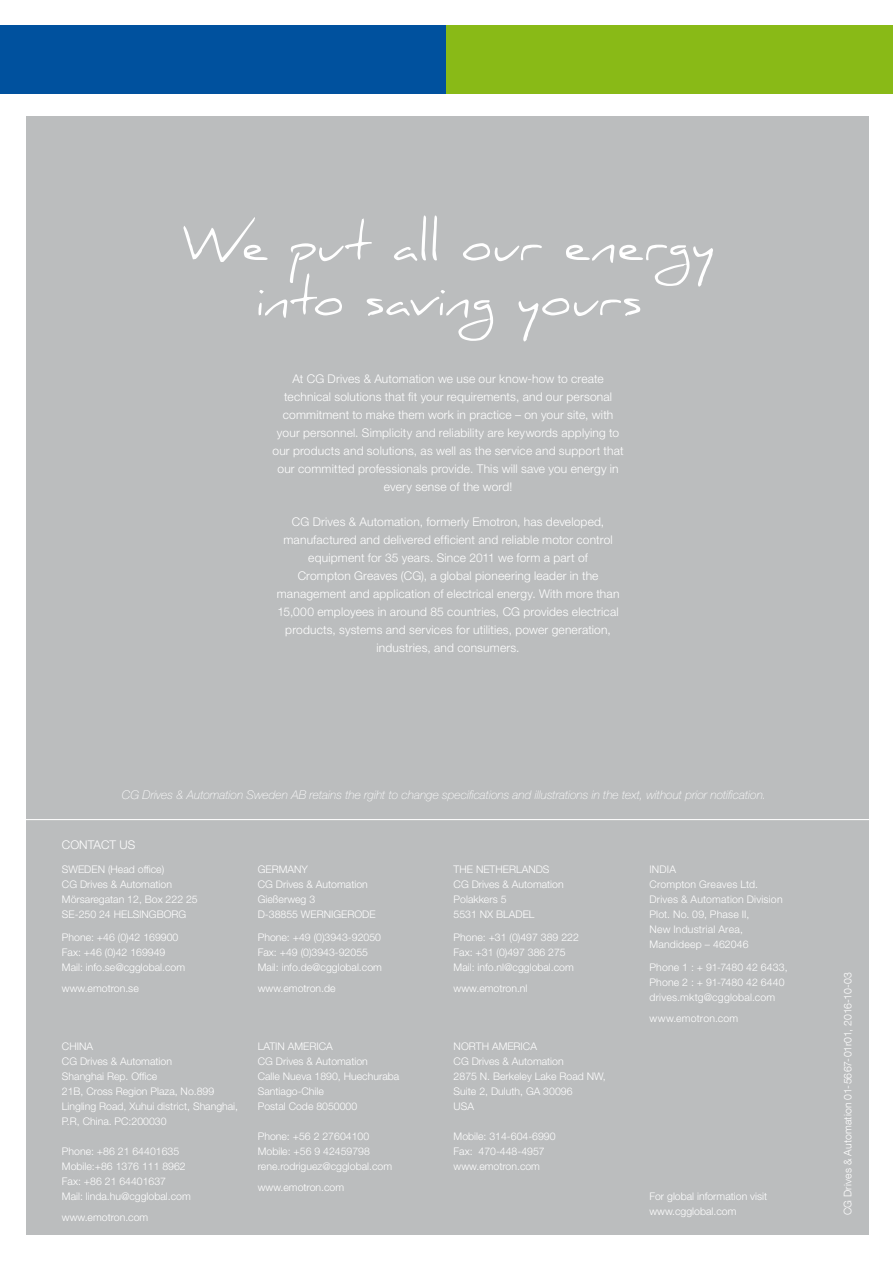
<style>
.page{position:relative;width:893px;height:1263px;background:#fff}
.page>*{position:absolute;margin:0;border:0;box-sizing:border-box;transform-origin:0 0}
.t1{font:50.25px/54.9px "Daniel";color:#fff;text-align:center}
.t2{font:300 12px/18px "Helvetica Neue LT Std";letter-spacing:.015em;color:#fff;text-align:center}
.t3{font:italic 100 12px "Helvetica Neue LT Std";color:#fff}
.t4{font:300 10.5px/15px "Helvetica Neue LT Std";color:#fff}
.t5{font:300 10.5px/15px "Helvetica Neue LT Std";letter-spacing:.02em;color:#fff}
.t6{font:300 10.5px "Helvetica Neue LT Com";letter-spacing:.01em;color:#fff}
</style>
<div class="page">
<div style="left:26px;top:116px;width:842px;height:1118px;background:#bbbdbe"></div>
<div style="left:446px;top:26px;width:447px;height:68px;background:#89ba17"></div>
<div style="left:0;top:26px;width:446px;height:68px;background:#00519e"></div>
<hr style="left:14px;top:819px;width:860px;height:1px;background:#fff">
<h1 class="t1" style="left:182px;top:215px;width:533px">We put all our energy into saving yours</h1>
<p class="t2" style="left:272px;top:370px;width:353px">At CG Drives &amp; Automation we use our know-how to create technical solutions that fit your requirements, and our personal commitment to make them work in practice – on your site, with your personnel. Simplicity and reliability are keywords applying to our products and solutions, as well as the service and support that our committed professionals provide. This will save you energy in every sense of the word!</p>
<p class="t2" style="left:277px;top:513px;width:344px">CG Drives &amp; Automation, formerly Emotron, has developed, manufactured and delivered efficient and reliable motor control equipment for 35 years. Since 2011 we form a part of<br>Crompton Greaves (CG), a global pioneering leader in the management and application of electrical energy. With more than 15,000 employees in around 85 countries, CG provides electrical products, systems and services for utilities, power generation, industries, and consumers.</p>
<p class="t3" style="left:122px;top:788px;width:646px">CG Drives &amp; Automation Sweden AB retains the rgiht to change specifications and illustrations in the text, without prior notification.</p>
<p class="t2" style="left:62px;top:836px;width:75px">CONTACT US</p>
<p class="t4" style="left:62px;top:861px;width:137px">SWEDEN (Head office)<br>CG Drives &amp; Automation<br>Mörsaregatan 12, Box 222 25<br>SE-250 24 HELSlNGBORG</p>
<p class="t4" style="left:62px;top:930px;width:125px">Phone: +46 (0)42 169900<br>Fax: +46 (0)42 169949<br>Mail: info.se@cgglobal.com</p>
<p class="t4" style="left:62px;top:981px;width:78px">www.emotron.se</p>
<p class="t4" style="left:62px;top:1038px;width:178px">CHINA<br>CG Drives &amp; Automation<br>Shanghai Rep. Office<br>21B, Cross Region Plaza, No.899<br>Lingling Road, Xuhui district, Shanghai,<br>P.R, China. PC:200030</p>
<p class="t4" style="left:62px;top:1143px;width:130px">Phone: +86 21 64401635<br>Mobile:+86 1376 111 8962<br>Fax: +86 21 64401637<br>Mail: linda.hu@cgglobal.com</p>
<p class="t4" style="left:62px;top:1209px;width:88px">www.emotron.com</p>
<p class="t4" style="left:258px;top:861px;width:119px">GERMANY<br>CG Drives &amp; Automation<br>Gießerweg 3<br>D-38855 WERNIGERODE</p>
<p class="t4" style="left:258px;top:930px;width:126px">Phone: +49 (0)3943-92050<br>Fax: +49 (0)3943-92055<br>Mail: info.de@cgglobal.com</p>
<p class="t4" style="left:258px;top:981px;width:79px">www.emotron.de</p>
<p class="t4" style="left:258px;top:1038px;width:143px">LATIN AMERICA<br>CG Drives &amp; Automation<br>Calle Nueva 1890, Huechuraba<br>Santiago-Chile<br>Postal Code 8050000</p>
<p class="t4" style="left:258px;top:1128px;width:136px">Phone: +56 2 27604100<br>Mobile: +56 9 42459798 rene.rodriguez@cgglobal.com</p>
<p class="t4" style="left:258px;top:1179px;width:88px">www.emotron.com</p>
<p class="t4" style="left:454px;top:861px;width:112px">THE NETHERLANDS<br>CG Drives &amp; Automation<br>Polakkers 5<br>5531 NX BLADEL</p>
<p class="t4" style="left:454px;top:930px;width:127px">Phone: +31 (0)497 389 222<br>Fax: +31 (0)497 386 275<br>Mail: info.nl@cgglobal.com</p>
<p class="t4" style="left:454px;top:981px;width:75px">www.emotron.nl</p>
<p class="t4" style="left:454px;top:1038px;width:154px">NORTH AMERICA<br>CG Drives &amp; Automation<br>2875 N. Berkeley Lake Road NW,<br>Suite 2, Duluth, GA 30096<br>USA</p>
<p class="t4" style="left:454px;top:1128px;width:103px">Mobile: 314-604-6990<br>Fax: 470-448-4957 www.emotron.com</p>
<p class="t5" style="left:649px;top:861px;width:135px">INDIA<br>Crompton Greaves Ltd.<br>Drives &amp; Automation Division<br>Plot. No. 09, Phase II,<br>New Industrial Area,<br>Mandideep – 462046</p>
<p class="t5" style="left:649px;top:960px;width:140px">Phone 1 : + 91-7480 42 6433,<br>Phone 2 : + 91-7480 42 6440 drives.mktg@cgglobal.com</p>
<p class="t5" style="left:649px;top:1011px;width:90px">www.emotron.com</p>
<p class="t4" style="left:649px;top:1188px;width:119px">For global information visit www.cgglobal.com</p>
<p class="t6" style="left:841px;top:1215px;width:245px;rotate:-90deg">CG Drives &amp; Automation 01-5667-01r01, 2016-10-03</p>
</div>
